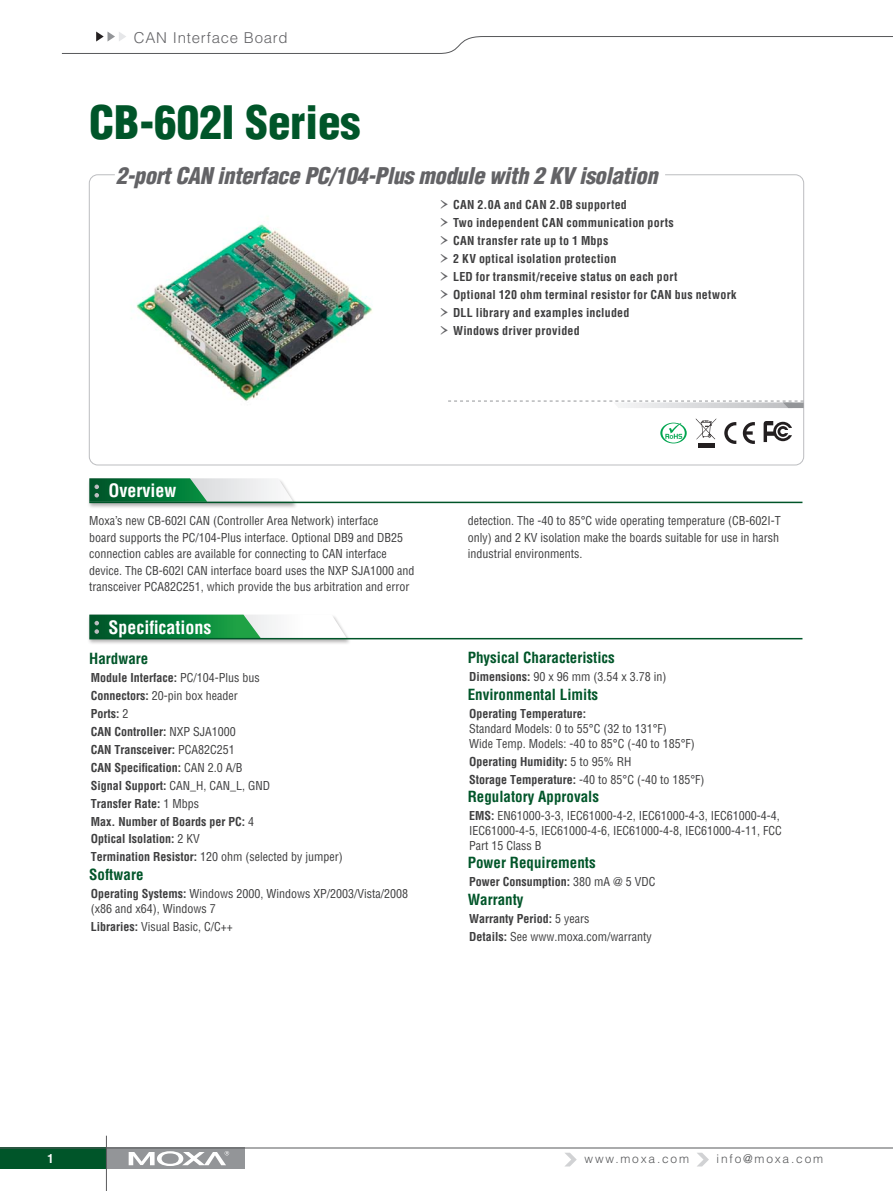
<style>
.page{position:relative;width:893px;height:1191px;background:#fff}
.page>*{position:absolute;margin:0;border:0;box-sizing:border-box;transform-origin:0 0}
.pro_name{font:900 condensed 45px "Helvetica";color:#005529}
.pro_des{font:italic 900 condensed 22.5px "Helvetica";letter-spacing:-.015em;color:#636366}
.topic{font:700 condensed 18px "Helvetica";color:#fff}
.copy_title_parenthes{font:700 condensed 15px "Helvetica";color:#005529}
.t1{font:300 15px "Helvetica";letter-spacing:.05em;color:#636366}
.copy_bold_regular{font:condensed 12px/15px "Helvetica";color:#3e3e3f}
.body{font:condensed 12px/16.5px "Helvetica";color:#3e3e3f}
.pro_list{font:700 condensed 12px "Helvetica";letter-spacing:.02em;color:#3e3e3f}
.copy_bold_regular-2{font:700 condensed 12px "Helvetica";color:#3e3e3f}
.t2{font:300 12px "Helvetica";letter-spacing:.15em;color:#57585a}
.t3{font:700 condensed 12px "Helvetica";color:#fff}
.s1{font-family:"Garamond Premr Pro";font-weight:400;font-stretch:normal;font-size:24px;color:#636366}
.s2{font-weight:400}
.s3{font-weight:700}
</style>
<div class="page">
<div style="left:0;top:1147px;width:106px;height:22px;background:#005529"></div>
<div style="left:106px;top:1147px;width:138px;height:22px;background:#939598"></div>
<hr style="left:0;top:1147px;width:893px;height:1px;background:#57585a">
<svg style="left:129px;top:1151px;width:100px;height:15px"></svg>
<hr style="left:106px;top:1135px;width:1px;height:56px;background:#59595c">
<svg style="left:697px;top:1152px;width:12px;height:14px"></svg>
<svg style="left:565px;top:1152px;width:12px;height:14px"></svg>
<svg style="left:61px;top:32px;width:832px;height:22px"></svg>
<svg style="left:448px;top:401px;width:356px;height:7px"></svg>
<svg style="left:724px;top:422px;width:12px;height:22px"></svg>
<svg style="left:743px;top:422px;width:12px;height:22px"></svg>
<svg style="left:764px;top:421px;width:28px;height:21px"></svg>
<div style="left:698px;top:443px;width:16px;height:5px;background:#231f20"></div>
<svg style="left:696px;top:418px;width:20px;height:21px"></svg>
<svg style="left:660px;top:422px;width:27px;height:21px"></svg>
<div style="left:87px;top:478px;width:211px;height:31px;background:#231f20;opacity:.35"></div>
<hr style="left:89px;top:501px;width:713px;height:2px;background:#005529">
<svg style="left:89px;top:478px;width:204px;height:24px"></svg>
<div style="left:87px;top:614px;width:264px;height:31px;background:#231f20;opacity:.35"></div>
<hr style="left:89px;top:638px;width:713px;height:1px;background:#005529">
<svg style="left:89px;top:614px;width:258px;height:25px"></svg>
<img style="left:131px;top:224px;width:241px;height:177px">
<p class="t1" style="left:134px;top:29px;width:155px">CAN Interface Board</p>
<p class="pro_name" style="left:89px;top:94px;width:273px">CB-602I Series</p>
<p class="pro_des" style="left:116px;top:161px;width:543px">2-port CAN interface PC/104-Plus module with 2 KV isolation</p>
<p class="pro_list" style="left:438px;top:197px;width:190px"><span class="s1">›</span> CAN 2.0A and CAN 2.0B supported</p>
<p class="pro_list" style="left:438px;top:215px;width:237px"><span class="s1">›</span> Two independent CAN communication ports</p>
<p class="pro_list" style="left:438px;top:233px;width:172px"><span class="s1">›</span> CAN transfer rate up to 1 Mbps</p>
<p class="pro_list" style="left:438px;top:251px;width:179px"><span class="s1">›</span> 2 KV optical isolation protection</p>
<p class="pro_list" style="left:438px;top:269px;width:240px"><span class="s1">›</span> LED for transmit/receive status on each port</p>
<p class="pro_list" style="left:438px;top:287px;width:300px"><span class="s1">›</span> Optional 120 ohm terminal resistor for CAN bus network</p>
<p class="pro_list" style="left:438px;top:305px;width:193px"><span class="s1">›</span> DLL library and examples included</p>
<p class="pro_list" style="left:438px;top:323px;width:143px"><span class="s1">›</span> Windows driver provided</p>
<p class="topic" style="left:108px;top:480px;width:69px">Overview</p>
<p class="body" style="left:89px;top:512px;width:327px">Moxa’s new CB-602I CAN (Controller Area Network) interface<br>board supports the PC/104-Plus interface. Optional DB9 and DB25 connection cables are available for connecting to CAN interface device. The CB-602I CAN interface board uses the NXP SJA1000 and transceiver PCA82C251, which provide the bus arbitration and error</p>
<p class="body" style="left:468px;top:512px;width:315px">detection. The -40 to 85°C wide operating temperature (CB-602I-T only) and 2 KV isolation make the boards suitable for use in harsh industrial environments.</p>
<p class="topic" style="left:108px;top:616px;width:104px">Specifications</p>
<p class="copy_title_parenthes" style="left:89px;top:649px;width:61px">Hardware</p>
<p class="copy_bold_regular-2" style="left:91px;top:670px;width:171px">Module Interface: <span class="s2">PC/104-Plus bus</span></p>
<p class="copy_bold_regular" style="left:91px;top:688px;width:148px"><span class="s3">Connectors:</span> 20-pin box header</p>
<p class="copy_bold_regular-2" style="left:91px;top:706px;width:39px">Ports: <span class="s2">2</span></p>
<p class="copy_bold_regular-2" style="left:91px;top:724px;width:147px">CAN Controller: <span class="s2">NXP SJA1000</span></p>
<p class="copy_bold_regular-2" style="left:91px;top:742px;width:146px">CAN Transceiver: <span class="s2">PCA82C251</span></p>
<p class="copy_bold_regular-2" style="left:91px;top:760px;width:153px">CAN Specification: <span class="s2">CAN 2.0 A/B</span></p>
<p class="copy_bold_regular" style="left:91px;top:777px;width:181px"><span class="s3">Signal Support:</span> CAN_H, CAN_L, GND</p>
<p class="copy_bold_regular-2" style="left:91px;top:796px;width:110px">Transfer Rate: <span class="s2">1 Mbps</span></p>
<p class="copy_bold_regular-2" style="left:91px;top:814px;width:165px">Max. Number of Boards per PC: <span class="s2">4</span></p>
<p class="copy_bold_regular-2" style="left:91px;top:831px;width:111px">Optical Isolation: <span class="s2">2 KV</span></p>
<p class="copy_bold_regular" style="left:91px;top:849px;width:253px"><span class="s3">Termination Resistor:</span> 120 ohm (selected by jumper)</p>
<p class="copy_title_parenthes" style="left:89px;top:865px;width:56px">Software</p>
<p class="copy_bold_regular" style="left:91px;top:885px;width:319px"><span class="s3">Operating Systems:</span> Windows 2000, Windows XP/2003/Vista/2008 (x86 and x64), Windows 7</p>
<p class="copy_bold_regular" style="left:91px;top:918px;width:143px"><span class="s3">Libraries:</span> Visual Basic, C/C++</p>
<p class="copy_title_parenthes" style="left:468px;top:649px;width:149px">Physical Characteristics</p>
<p class="copy_bold_regular" style="left:469px;top:669px;width:199px"><span class="s3">Dimensions:</span> 90 x 96 mm (3.54 x 3.78 in)</p>
<p class="copy_title_parenthes" style="left:468px;top:685px;width:132px">Environmental Limits</p>
<p class="copy_bold_regular" style="left:469px;top:705px;width:227px"><span class="s3">Operating Temperature:<br></span>Standard Models: 0 to 55°C (32 to 131°F)<br>Wide Temp. Models: -40 to 85°C (-40 to 185°F)</p>
<p class="copy_bold_regular-2" style="left:469px;top:754px;width:164px">Operating Humidity: <span class="s2">5 to 95% RH</span></p>
<p class="copy_bold_regular" style="left:469px;top:771px;width:237px"><span class="s3">Storage Temperature:</span> -40 to 85°C (-40 to 185°F)</p>
<p class="copy_title_parenthes" style="left:468px;top:787px;width:133px">Regulatory Approvals</p>
<p class="copy_bold_regular" style="left:469px;top:808px;width:314px"><span class="s3">EMS:</span> EN61000-3-3, IEC61000-4-2, IEC61000-4-3, IEC61000-4-4,<br>IEC61000-4-5, IEC61000-4-6, IEC61000-4-8, IEC61000-4-11, FCC<br>Part 15 Class B</p>
<p class="copy_title_parenthes" style="left:468px;top:853px;width:129px">Power Requirements</p>
<p class="copy_bold_regular-2" style="left:469px;top:874px;width:188px">Power Consumption: <span class="s2">380 mA @ 5 VDC</span></p>
<p class="copy_title_parenthes" style="left:468px;top:890px;width:57px">Warranty</p>
<p class="copy_bold_regular-2" style="left:469px;top:911px;width:122px">Warranty Period: <span class="s2">5 years</span></p>
<p class="copy_bold_regular" style="left:469px;top:928px;width:184px"><span class="s3">Details:</span> See www.moxa.com/warranty</p>
<p class="t3" style="left:47px;top:1151px;width:8px">1</p>
<p class="t2" style="left:585px;top:1151px;width:106px">www.moxa.com</p>
<p class="t2" style="left:717px;top:1151px;width:108px">info@moxa.com</p>
</div>
